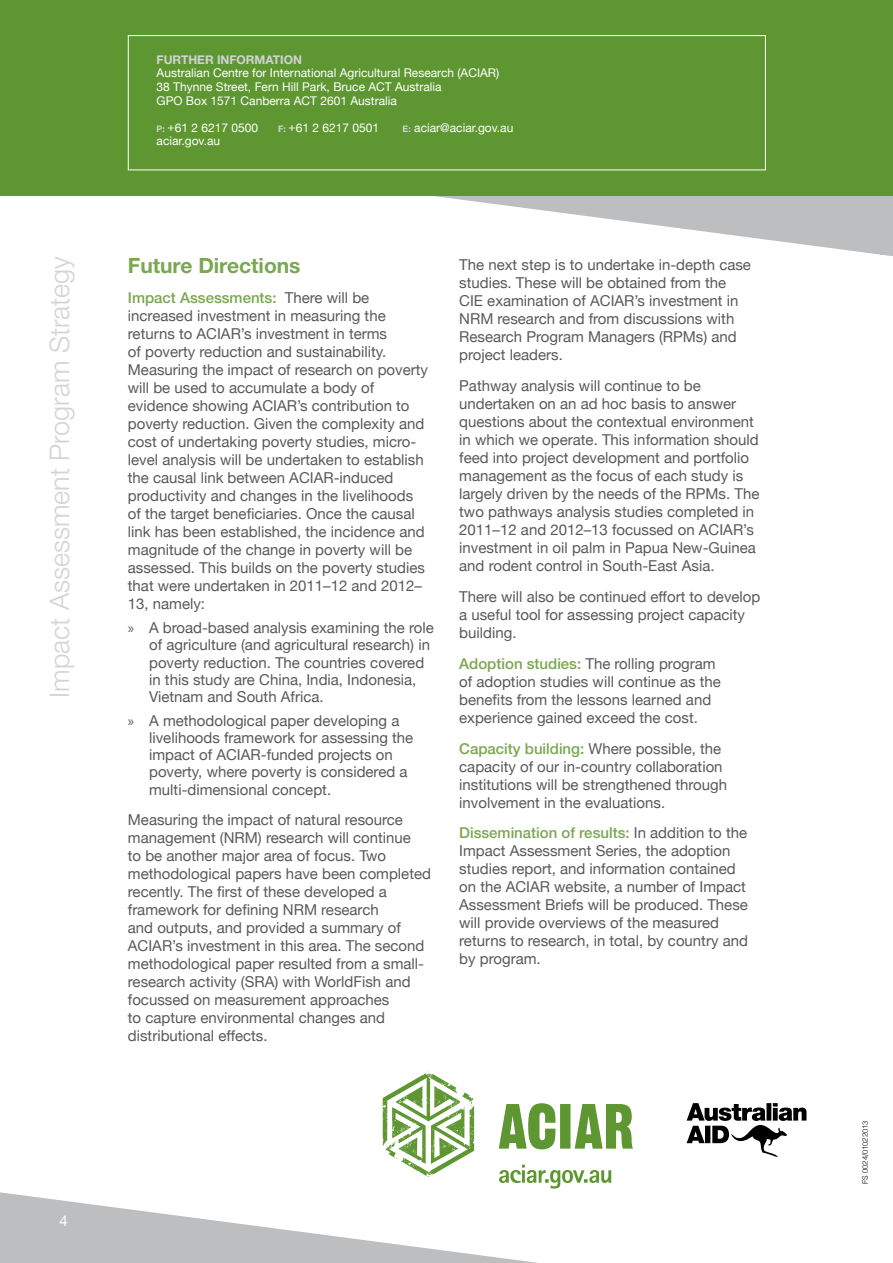
<style>
.page{position:relative;width:893px;height:1263px;background:#fff}
.page>*{position:absolute;margin:0;border:0;box-sizing:border-box;transform-origin:0 0}
.t1{font:300 27px "Helvetica Neue";color:#d1d3d4}
.t2{font:700 21px "Helvetica Neue";color:#7aa751}
.t3{font:15px/18px "Helvetica Neue";color:#58595b}
.t4{font:15px "Helvetica Neue";color:#fff}
.t5{font:12px/13.8px "Helvetica Neue";color:#fff}
.t6{font:700 12px "Helvetica Neue";color:#d1d3d4}
.t7{font:300 7.5px "Helvetica";color:#000}
.s1{font-weight:700;font-size:9px;color:#d1d3d4}
.s2{font-weight:500;color:#7aa751}
.s3{font-family:"Myriad Pro"}
</style>
<div class="page">
<svg style="left:434px;top:196px;width:459px;height:60px"></svg>
<div style="left:0;top:0;width:893px;height:196px;background:#5e9732"></div>
<svg style="left:0;top:1192px;width:538px;height:71px"></svg>
<div style="left:128px;top:35px;width:638px;height:135px;border:1px solid #fff"></div>
<svg style="left:383px;top:1071px;width:250px;height:117px"></svg>
<svg style="left:687px;top:1103px;width:119px;height:54px"></svg>
<p class="t6" style="left:157px;top:52px;width:137px">Further InfoRMATION</p>
<p class="t5" style="left:157px;top:67px;width:344px">Australian Centre for International Agricultural Research (ACIAR)<br>38 Thynne Street, Fern Hill Park, Bruce ACT Australia<br>GPO Box 1571 Canberra ACT 2601 Australia</p>
<p class="t5" style="left:157px;top:121px;width:103px"><span class="s1">P:</span> +61 2 6217 0500</p>
<p class="t5" style="left:278px;top:121px;width:102px"><span class="s1">F:</span> +61 2 6217 0501</p>
<p class="t5" style="left:403px;top:121px;width:112px"><span class="s1">E:</span> aciar@aciar.gov.au</p>
<p class="t5" style="left:157px;top:135px;width:65px">aciar.gov.au</p>
<h1 class="t1" style="left:43px;top:698px;width:443px;rotate:-90deg">Impact Assessment Program Strategy</h1>
<h2 class="t2" style="left:128px;top:252px;width:174px">Future Directions</h2>
<p class="t3" style="left:128px;top:290px;width:302px"><span class="s2">Impact Assessments:</span> There will be increased investment in measuring the returns to ACIAR’s investment in terms<br>of poverty reduction and sustainability.<br>Measuring the impact of research on poverty will be used to accumulate a body of evidence showing ACIAR’s contribution to poverty reduction. Given the complexity and cost of undertaking poverty studies, micro&shy;level analysis will be undertaken to establish the causal link between ACIAR-induced productivity and changes in the livelihoods of the target beneficiaries. Once the causal link has been established, the incidence and magnitude of the change in poverty will be assessed. This builds on the poverty studies that were undertaken in 2011–12 and 2012– 13, namely:</p>
<p class="t3" style="left:149px;top:620px;width:286px;line-height:17.2px;text-indent:-21px"><span class="s3">»</span> A broad-based analysis examining the role of agriculture (and agricultural research) in poverty reduction. The countries covered in this study are China, India, Indonesia, Vietnam and South Africa.</p>
<p class="t3" style="left:149px;top:713px;width:266px;line-height:17.2px;text-indent:-21px"><span class="s3">»</span> A methodological paper developing a livelihoods framework for assessing the impact of ACIAR-funded projects on poverty, where poverty is considered a multi-dimensional concept.</p>
<p class="t3" style="left:128px;top:812px;width:305px">Measuring the impact of natural resource management (NRM) research will continue<br>to be another major area of focus. Two methodological papers have been completed recently. The first of these developed a framework for defining NRM research<br>and outputs, and provided a summary of ACIAR’s investment in this area. The second methodological paper resulted from a small&shy;research activity (SRA) with WorldFish and focussed on measurement approaches<br>to capture environmental changes and distributional effects.</p>
<p class="t3" style="left:459px;top:257px;width:293px">The next step is to undertake in-depth case studies. These will be obtained from the CIE examination of ACIAR’s investment in NRM research and from discussions with Research Program Managers (RPMs) and project leaders.</p>
<p class="t3" style="left:459px;top:378px;width:302px">Pathway analysis will continue to be undertaken on an ad hoc basis to answer questions about the contextual environment in which we operate. This information should feed into project development and portfolio management as the focus of each study is largely driven by the needs of the RPMs. The two pathways analysis studies completed in 2011–12 and 2012–13 focussed on ACIAR’s investment in oil palm in Papua New-Guinea and rodent control in South-East Asia.</p>
<p class="t3" style="left:459px;top:588px;width:303px">There will also be continued effort to develop a useful tool for assessing project capacity building.</p>
<p class="t3" style="left:459px;top:655px;width:263px"><span class="s2">Adoption studies:</span> The rolling program of adoption studies will continue as the benefits from the lessons learned and experience gained exceed the cost.</p>
<p class="t3" style="left:459px;top:740px;width:269px"><span class="s2">Capacity building:</span> Where possible, the capacity of our in-country collaboration institutions will be strengthened through involvement in the evaluations.</p>
<p class="t3" style="left:459px;top:825px;width:290px"><span class="s2">Dissemination of results:</span> In addition to the Impact Assessment Series, the adoption studies report, and information contained on the ACIAR website, a number of Impact Assessment Briefs will be produced. These will provide overviews of the measured returns to research, in total, by country and by program.</p>
<p class="t4" style="left:60px;top:1210px;width:10px">4</p>
<p class="t7" style="left:859px;top:1184px;width:64px;rotate:-90deg">FS 0024/01022013</p>
</div>
